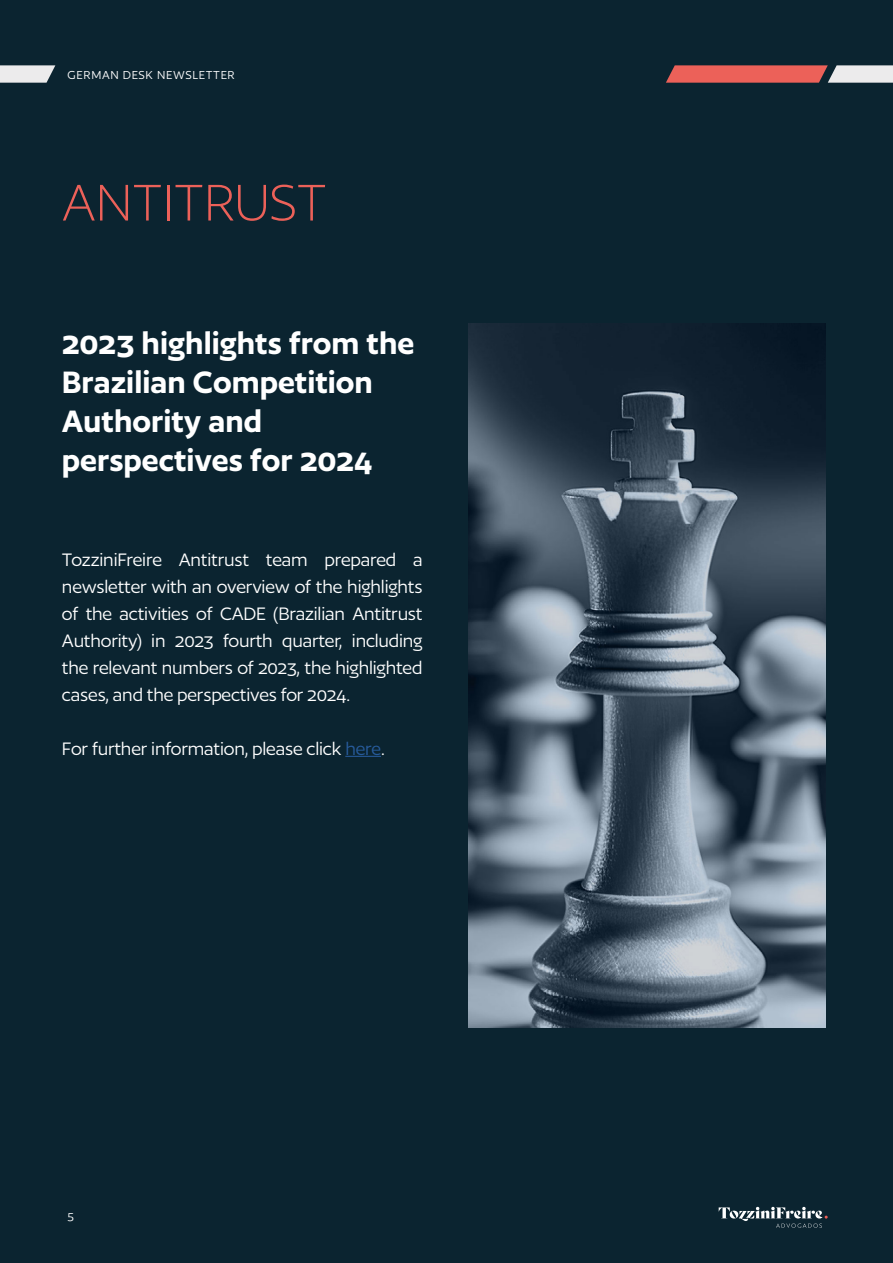
<style>
.page{position:relative;width:893px;height:1263px;background:#0b2430}
.page>*{position:absolute;margin:0;border:0;box-sizing:border-box;transform-origin:0 0}
.t1{font:300 60px "Author";color:#ec6159}
.t2{font:600 36px/39px "Author";color:#fff}
.t3{font:21px/27px "Author";letter-spacing:-.01em;color:#fff;text-align:justify}
.t4{font:13.5px "Author";letter-spacing:.05em;color:#fff}
.s1{color:#275b9b}
</style>
<div class="page">
<hr style="left:345px;top:756px;width:36px;height:1px;background:#275b9b">
<img style="left:468px;top:323px;width:357px;height:704px">
<svg style="left:0;top:65px;width:55px;height:18px"></svg>
<svg style="left:666px;top:65px;width:227px;height:18px;background:#d67e7a"></svg>
<svg style="left:719px;top:1207px;width:109px;height:21px"></svg>
<p class="t4" style="left:68px;top:68px;width:169px">GERMAN DESK NEWSLETTER</p>
<h1 class="t1" style="left:62px;top:173px;width:266px">ANTITRUST</h1>
<h2 class="t2" style="left:62px;top:323px;width:354px">2023 highlights from the<br>Brazilian Competition<br>Authority and perspectives for 2024</h2>
<p class="t3" style="left:62px;top:546px;width:362px">TozziniFreire Antitrust team prepared a newsletter with an overview of the highlights of the activities of CADE (Brazilian Antitrust Authority) in 2023 fourth quarter, including the relevant numbers of 2023, the highlighted cases, and the perspectives for 2024.</p>
<p class="t3" style="left:62px;top:735px;width:324px">For further information, please click <span class="s1">here</span>.</p>
<p class="t4" style="left:68px;top:1209px;width:8px">5</p>
</div>
